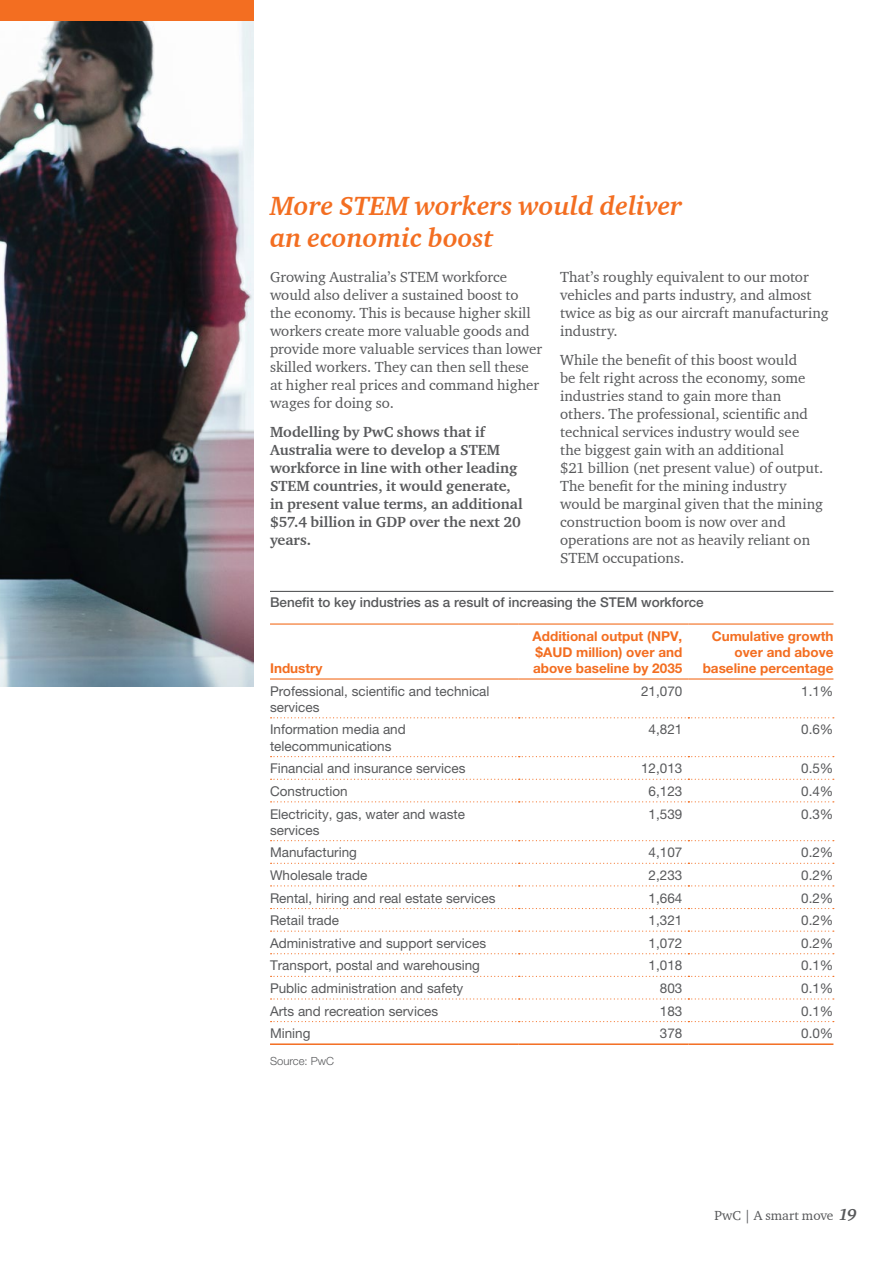
<style>
.page{position:relative;width:893px;height:1263px;background:#fff}
.page>*{position:absolute;margin:0;border:0;box-sizing:border-box;transform-origin:0 0}
.t1{font:italic 700 27px/32.4px "Charter ITC";color:#f36e21}
.t2{font:15px/18px "Charter ITC";color:#58595b}
.t3{font:700 15px/18px "Charter ITC";color:#58595b}
.t4{font:13.5px/16.2px "Helvetica Neue";color:#58595b}
.t5{font:700 13.5px/16.2px "Helvetica Neue";color:#f36e21;text-align:justify}
.t6{font:500 13.5px "Helvetica Neue";color:#58595b}
.t7{font:13.5px "Charter ITC";color:#58595b}
.t8{font:300 11.25px "Helvetica Neue";color:#58595b}
.s1{font-weight:700;font-style:italic;font-size:16.5px}
</style>
<div class="page">
<div style="left:0;top:0;width:253px;height:21px;background:#f36e21"></div>
<img style="left:0;top:21px;width:253px;height:665px">
<hr style="left:270px;top:591px;width:563px;height:1px;background:#58595b">
<hr style="left:270px;top:623px;width:249px;height:2px;background:#f36e21">
<hr style="left:519px;top:623px;width:169px;height:2px;background:#f36e21">
<hr style="left:688px;top:623px;width:145px;height:2px;background:#f36e21">
<hr style="left:270px;top:678px;width:249px;height:1px;background:#f36e21">
<hr style="left:519px;top:678px;width:169px;height:1px;background:#f36e21">
<hr style="left:688px;top:678px;width:145px;height:1px;background:#f36e21">
<svg style="left:271px;top:717px;width:563px;height:1px"></svg>
<svg style="left:271px;top:756px;width:563px;height:1px"></svg>
<svg style="left:271px;top:779px;width:563px;height:1px"></svg>
<svg style="left:271px;top:801px;width:563px;height:1px"></svg>
<svg style="left:271px;top:840px;width:563px;height:1px"></svg>
<svg style="left:271px;top:863px;width:563px;height:1px"></svg>
<svg style="left:271px;top:885px;width:563px;height:1px"></svg>
<svg style="left:271px;top:908px;width:563px;height:1px"></svg>
<svg style="left:271px;top:930px;width:563px;height:2px"></svg>
<svg style="left:271px;top:953px;width:563px;height:1px"></svg>
<svg style="left:271px;top:976px;width:563px;height:1px"></svg>
<svg style="left:271px;top:998px;width:563px;height:1px"></svg>
<svg style="left:271px;top:1021px;width:563px;height:1px"></svg>
<hr style="left:270px;top:1043px;width:249px;height:2px;background:#f36e21">
<hr style="left:519px;top:1043px;width:169px;height:2px;background:#f36e21">
<hr style="left:688px;top:1043px;width:145px;height:2px;background:#f36e21">
<h1 class="t1" style="left:270px;top:189px;width:414px">More STEM workers would deliver an economic boost</h1>
<p class="t2" style="left:270px;top:268px;width:274px">Growing Australia’s STEM workforce would also deliver a sustained boost to the economy. This is because higher skill workers create more valuable goods and provide more valuable services than lower skilled workers. They can then sell these at higher real prices and command higher wages for doing so.</p>
<p class="t3" style="left:270px;top:423px;width:254px">Modelling by PwC shows that if<br>Australia were to develop a STEM workforce in line with other leading<br>STEM countries, it would generate, in present value terms, an additional $57.4 billion in GDP over the next 20 years.</p>
<p class="t2" style="left:560px;top:268px;width:270px">That’s roughly equivalent to our motor vehicles and parts industry, and almost twice as big as our aircraft manufacturing industry.</p>
<p class="t2" style="left:560px;top:351px;width:264px">While the benefit of this boost would<br>be felt right across the economy, some industries stand to gain more than others. The professional, scientific and technical services industry would see the biggest gain with an additional<br>$21 billion (net present value) of output.<br>The benefit for the mining industry would be marginal given that the mining construction boom is now over and operations are not as heavily reliant on STEM occupations.</p>
<p class="t6" style="left:270px;top:594px;width:435px">Benefit to key industries as a result of increasing the STEM workforce</p>
<p class="t5" style="left:270px;top:660px;width:54px">Industry</p>
<p class="t5" style="left:533px;top:627px;width:151px">Additional output (NPV, $AUD million) over and above baseline by 2035</p>
<p class="t5" style="left:703px;top:627px;width:132px;text-align:right">Cumulative growth over and above baseline percentage</p>
<p class="t4" style="left:270px;top:682px;width:221px">Professional, scientific and technical services</p>
<p class="t4" style="left:641px;top:682px;width:43px">21,070</p>
<p class="t4" style="left:801px;top:682px;width:34px">1.1%</p>
<p class="t4" style="left:270px;top:721px;width:137px">Information media and telecommunications</p>
<p class="t4" style="left:649px;top:721px;width:35px">4,821</p>
<p class="t4" style="left:801px;top:721px;width:34px">0.6%</p>
<p class="t4" style="left:270px;top:760px;width:197px">Financial and insurance services</p>
<p class="t4" style="left:641px;top:760px;width:43px">12,013</p>
<p class="t4" style="left:801px;top:760px;width:34px">0.5%</p>
<p class="t4" style="left:270px;top:783px;width:79px">Construction</p>
<p class="t4" style="left:649px;top:783px;width:35px">6,123</p>
<p class="t4" style="left:801px;top:783px;width:34px">0.4%</p>
<p class="t4" style="left:270px;top:805px;width:196px">Electricity, gas, water and waste services</p>
<p class="t4" style="left:649px;top:805px;width:35px">1,539</p>
<p class="t4" style="left:801px;top:805px;width:34px">0.3%</p>
<p class="t4" style="left:270px;top:844px;width:89px">Manufacturing</p>
<p class="t4" style="left:649px;top:844px;width:35px">4,107</p>
<p class="t4" style="left:801px;top:844px;width:34px">0.2%</p>
<p class="t4" style="left:270px;top:867px;width:99px">Wholesale trade</p>
<p class="t4" style="left:649px;top:867px;width:35px">2,233</p>
<p class="t4" style="left:801px;top:867px;width:34px">0.2%</p>
<p class="t4" style="left:270px;top:889px;width:227px">Rental, hiring and real estate services</p>
<p class="t4" style="left:649px;top:889px;width:35px">1,664</p>
<p class="t4" style="left:801px;top:889px;width:34px">0.2%</p>
<p class="t4" style="left:270px;top:912px;width:70px">Retail trade</p>
<p class="t4" style="left:649px;top:912px;width:35px">1,321</p>
<p class="t4" style="left:801px;top:912px;width:34px">0.2%</p>
<p class="t4" style="left:270px;top:935px;width:218px">Administrative and support services</p>
<p class="t4" style="left:649px;top:935px;width:35px">1,072</p>
<p class="t4" style="left:801px;top:935px;width:34px">0.2%</p>
<p class="t4" style="left:270px;top:957px;width:212px">Transport, postal and warehousing</p>
<p class="t4" style="left:649px;top:957px;width:35px">1,018</p>
<p class="t4" style="left:801px;top:957px;width:34px">0.1%</p>
<p class="t4" style="left:270px;top:980px;width:195px">Public administration and safety</p>
<p class="t4" style="left:660px;top:980px;width:24px">803</p>
<p class="t4" style="left:801px;top:980px;width:34px">0.1%</p>
<p class="t4" style="left:270px;top:1002px;width:170px">Arts and recreation services</p>
<p class="t4" style="left:660px;top:1002px;width:24px">183</p>
<p class="t4" style="left:801px;top:1002px;width:34px">0.1%</p>
<p class="t4" style="left:270px;top:1025px;width:42px">Mining</p>
<p class="t4" style="left:660px;top:1025px;width:24px">378</p>
<p class="t4" style="left:801px;top:1025px;width:34px">0.0%</p>
<p class="t8" style="left:270px;top:1054px;width:66px">Source: PwC</p>
<p class="t7" style="left:714px;top:1207px;width:144px">PwC | A smart move <span class="s1">19</span></p>
</div>
